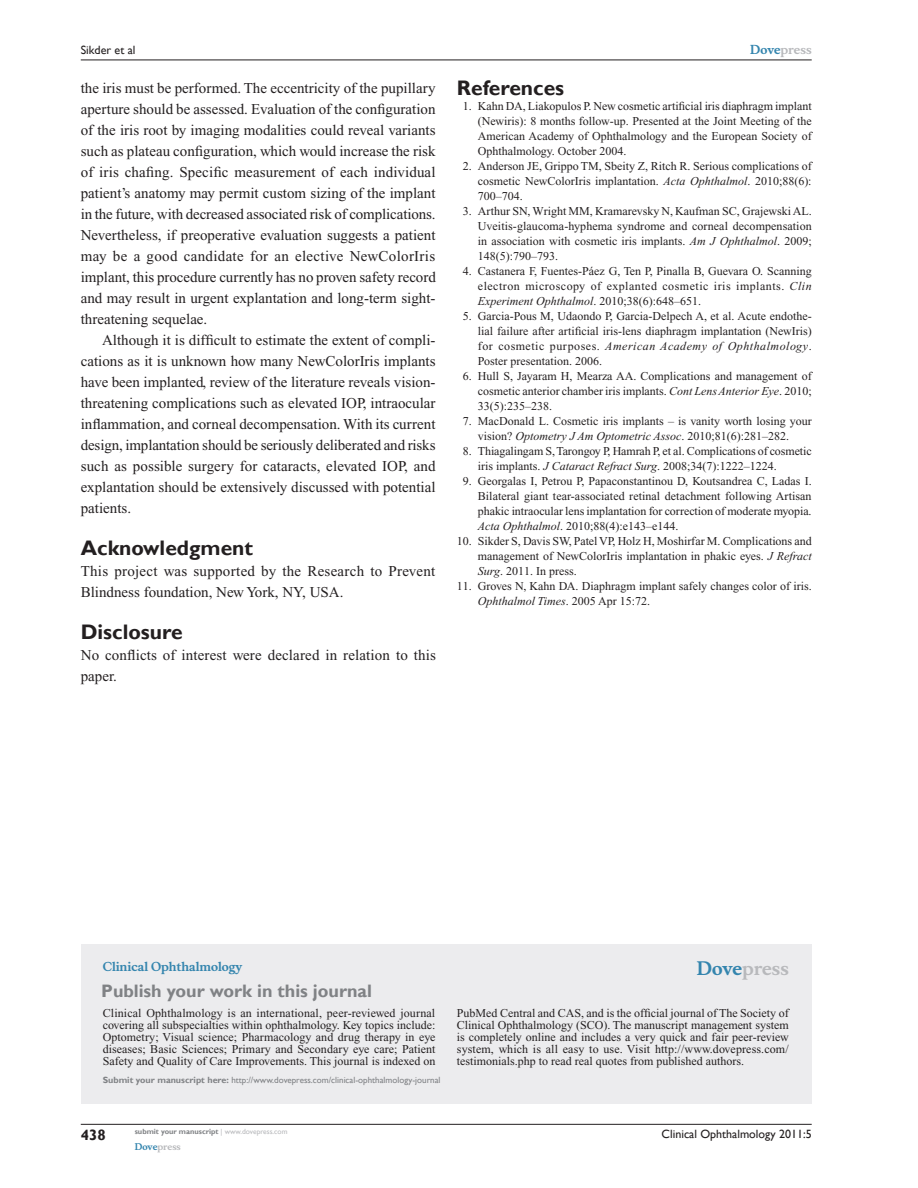
<style>
.page{position:relative;width:918px;height:1188px;background:#fff}
.page>*{position:absolute;margin:0;border:0;box-sizing:border-box;transform-origin:0 0}
.t1{font:700 21px "Gill Sans";color:#231f20}
.t2{font:700 18px "Gill Sans";color:#808285}
.t3{font:700 18px "Musee";color:#b8b9bc}
.t4{font:15px/21px "Times New Roman";color:#231f20;text-align:justify}
.t5{font:15px/21px "Times New Roman";letter-spacing:.02em;color:#231f20}
.t6{font:700 15px "Gill Sans";color:#231f20}
.t7{font:12px/15px "Times New Roman";color:#231f20;text-align:justify}
.t8{font:12px "Gill Sans";color:#231f20}
.t9{font:700 12px "Musee";color:#3485ae}
.t10{font:700 12px "Musee";color:#b8b9bc}
.t11{font:9px "Gill Sans";color:#808285}
.t12{font:700 9px "Musee";color:#b8b9bc}
.t13{font:700 7.5px "Gill Sans";color:#808285}
.s1{color:#3485ae}
.s2{font-style:italic}
.s3{font-weight:700}
.s4{font-weight:400;color:#b8b9bc}
</style>
<div class="page">
<div style="left:81px;top:944px;width:731px;height:159px;background:#ececee"></div>
<hr style="left:81px;top:1124px;width:731px;height:1px;background:#231f20">
<hr style="left:81px;top:60px;width:731px;height:1px;background:#231f20">
<p class="t8" style="left:81px;top:43px;width:56px">Sikder et al</p>
<p class="t4" style="left:81px;top:77px;width:357px">the iris must be performed. The eccentricity of the pupillary aperture should be assessed. Evaluation of the configuration of the iris root by imaging modalities could reveal variants such as plateau configuration, which would increase the risk of iris chafing. Specific measurement of each individual patient’s anatomy may permit custom sizing of the implant in the future, with decreased associated risk of complications.<br>Nevertheless, if preoperative evaluation suggests a patient may be a good candidate for an elective NewColorIris implant, this procedure currently has no proven safety record and may result in urgent explantation and long-term sight&shy;threatening sequelae.</p>
<p class="t4" style="left:81px;top:329px;width:356px;text-indent:21px">Although it is difficult to estimate the extent of compli&shy;cations as it is unknown how many NewColorIris implants have been implanted, review of the literature reveals vision&shy;threatening complications such as elevated IOP, intraocular inflammation, and corneal decompensation. With its current design, implantation should be seriously deliberated and risks such as possible surgery for cataracts, elevated IOP, and explantation should be extensively discussed with potential patients.</p>
<h1 class="t1" style="left:81px;top:535px;width:174px">Acknowledgment</h1>
<p class="t5" style="left:81px;top:560px;width:356px">This project was supported by the Research to Prevent<br>Blindness foundation, New York, NY, USA.</p>
<h1 class="t1" style="left:81px;top:619px;width:103px">Disclosure</h1>
<p class="t4" style="left:81px;top:644px;width:357px">No conflicts of interest were declared in relation to this paper.</p>
<p class="t10" style="left:750px;top:43px;width:63px"><span class="s1">Dove</span>press</p>
<h1 class="t1" style="left:457px;top:76px;width:109px">References</h1>
<p class="t7" style="left:478px;top:99px;width:335px;text-indent:-15px">1. Kahn DA, Liakopulos P. New cosmetic artificial iris diaphragm implant (Newiris): 8 months follow-up. Presented at the Joint Meeting of the American Academy of Ophthalmology and the European Society of Ophthalmology. October 2004.</p>
<p class="t7" style="left:478px;top:159px;width:335px;text-indent:-15px">2. Anderson JE, Grippo TM, Sbeity Z, Ritch R. Serious complications of cosmetic NewColorIris implantation. <span class="s2">Acta Ophthalmol</span>. 2010;88(6):<br>700–704.</p>
<p class="t7" style="left:478px;top:204px;width:335px;text-indent:-15px">3. Arthur SN, Wright MM, Kramarevsky N, Kaufman SC, Grajewski AL.<br>Uveitis-glaucoma-hyphema syndrome and corneal decompensation in association with cosmetic iris implants. <span class="s2">Am J Ophthalmol</span>. 2009; 148(5):790–793.</p>
<p class="t7" style="left:478px;top:264px;width:335px;text-indent:-15px">4. Castanera F, Fuentes-Páez G, Ten P, Pinalla B, Guevara O. Scanning electron microscopy of explanted cosmetic iris implants. <span class="s2">Clin Experiment Ophthalmol</span>. 2010;38(6):648–651.</p>
<p class="t7" style="left:478px;top:309px;width:335px;text-indent:-15px">5. Garcia-Pous M, Udaondo P, Garcia-Delpech A, et al. Acute endothe&shy;lial failure after artificial iris-lens diaphragm implantation (NewIris) for cosmetic purposes. <span class="s2">American Academy of Ophthalmology</span>.<br>Poster presentation. 2006.</p>
<p class="t7" style="left:478px;top:369px;width:335px;text-indent:-15px">6. Hull S, Jayaram H, Mearza AA. Complications and management of cosmetic anterior chamber iris implants. <span class="s2">Cont Lens Anterior Eye</span>. 2010; 33(5):235–238.</p>
<p class="t7" style="left:478px;top:414px;width:335px;text-indent:-15px">7. MacDonald L. Cosmetic iris implants – is vanity worth losing your vision? <span class="s2">Optometry J Am Optometric Assoc</span>. 2010;81(6):281–282.</p>
<p class="t7" style="left:478px;top:444px;width:335px;text-indent:-15px">8. Thiagalingam S, Tarongoy P, Hamrah P, et al. Complications of cosmetic iris implants. <span class="s2">J Cataract Refract Surg</span>. 2008;34(7):1222–1224.</p>
<p class="t7" style="left:478px;top:474px;width:335px;text-indent:-15px">9. Georgalas I, Petrou P, Papaconstantinou D, Koutsandrea C, Ladas I.<br>Bilateral giant tear-associated retinal detachment following Artisan phakic intraocular lens implantation for correction of moderate myopia.<br><span class="s2">Acta Ophthalmol</span>. 2010;88(4):e143–e144.</p>
<p class="t7" style="left:478px;top:534px;width:335px;text-indent:-21px">10. Sikder S, Davis SW, Patel VP, Holz H, Moshirfar M. Complications and management of NewColorIris implantation in phakic eyes. <span class="s2">J Refract Surg</span>. 2011. In press.</p>
<p class="t7" style="left:478px;top:579px;width:335px;text-indent:-21px">11. Groves N, Kahn DA. Diaphragm implant safely changes color of iris.<br><span class="s2">Ophthalmol Times</span>. 2005 Apr 15:72.</p>
<p class="t9" style="left:103px;top:959px;width:141px">Clinical Ophthalmology</p>
<h2 class="t2" style="left:101px;top:980px;width:272px">Publish your work in this journal</h2>
<h2 class="t3" style="left:697px;top:958px;width:94px"><span class="s1">Dove</span>press</h2>
<p class="t7" style="left:103px;top:1007px;width:334px;line-height:12px">Clinical Ophthalmology is an international, peer-reviewed journal covering all subspecialties within ophthalmology. Key topics include:<br>Optometry; Visual science; Pharmacology and drug therapy in eye diseases; Basic Sciences; Primary and Secondary eye care; Patient Safety and Quality of Care Improvements. This journal is indexed on</p>
<p class="t7" style="left:457px;top:1007px;width:333px;line-height:12px">PubMed Central and CAS, and is the official journal of The Society of Clinical Ophthalmology (SCO). The manuscript management system is completely online and includes a very quick and fair peer-review system, which is all easy to use. Visit http://www.dovepress.com/ testimonials.php to read real quotes from published authors.</p>
<p class="t11" style="left:103px;top:1075px;width:339px"><span class="s3">Submit your manuscript here:</span> http://www.dovepress.com/clinical-ophthalmology-journal</p>
<p class="t6" style="left:81px;top:1126px;width:26px">438</p>
<p class="t13" style="left:135px;top:1127px;width:154px">submit your manuscript <span class="s4">| www.dovepress.com</span></p>
<p class="t12" style="left:135px;top:1141px;width:48px"><span class="s1">Dove</span>press</p>
<p class="t8" style="left:662px;top:1127px;width:152px">Clinical Ophthalmology 2011:5</p>
</div>
